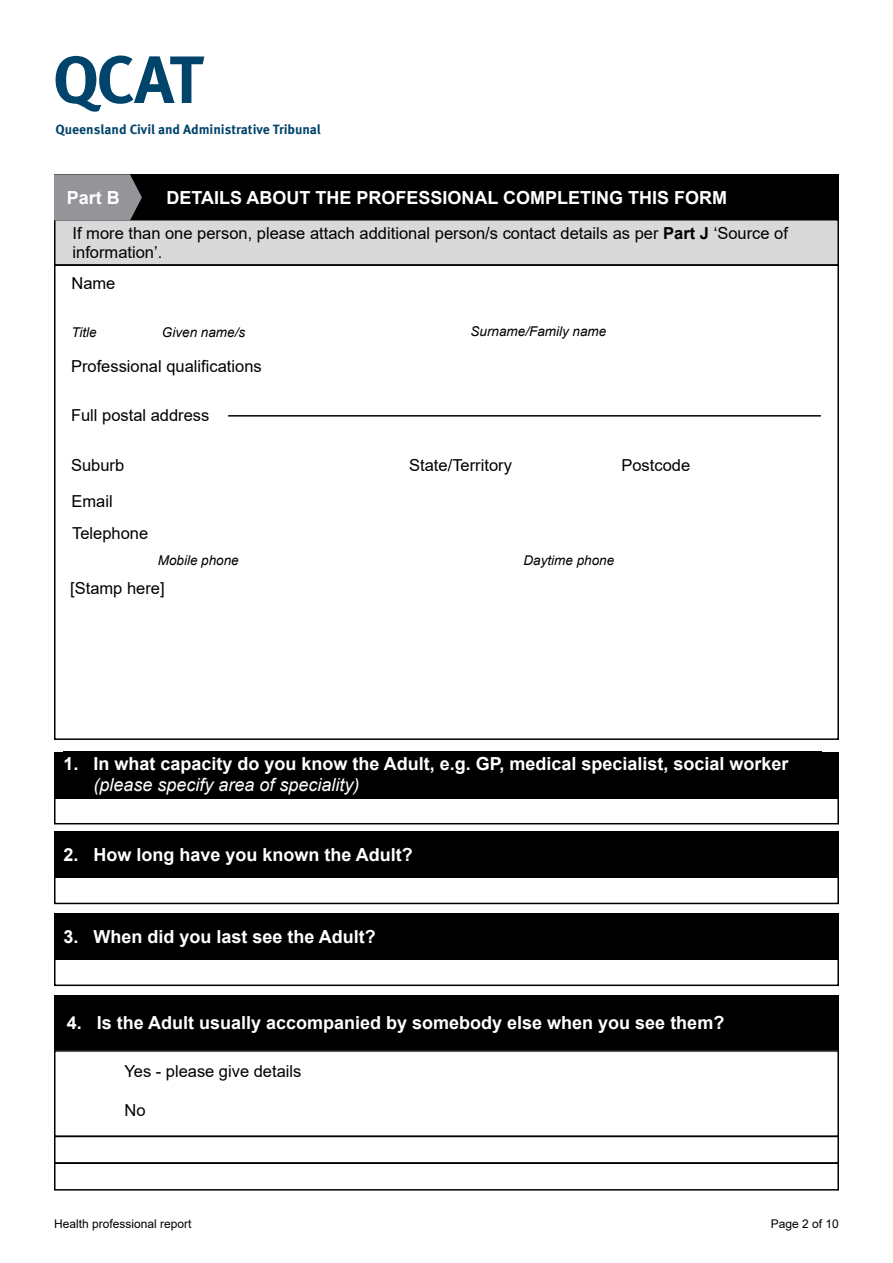
<style>
.page{position:relative;width:893px;height:1263px;background:#fff}
.page>*{position:absolute;margin:0;border:0;box-sizing:border-box;transform-origin:0 0}
.t1{font:700 18px "Arial";color:#fff}
.t2{font:italic 18px "Arial";color:#fff}
.t3{font:16.5px/19.8px "Arial";color:#000}
.t4{font:italic 13.5px "Arial";color:#000}
.t5{font:700 13.35px "Meta OT";letter-spacing:-.005em;color:#00446b}
.t6{font:12px "Arial";color:#000}
.s1{font-weight:700}
</style>
<div class="page">
<svg style="left:56px;top:55px;width:148px;height:57px"></svg>
<div style="left:54px;top:995px;width:785px;height:55px;background:#000"></div>
<div style="left:54px;top:1050px;width:785px;height:87px;border:2px solid #000"></div>
<div style="left:54px;top:1135px;width:785px;height:29px;border:2px solid #000"></div>
<div style="left:54px;top:1162px;width:785px;height:28px;border:2px solid #000"></div>
<div style="left:54px;top:796px;width:785px;height:28px;border:2px solid #000"></div>
<div style="left:54px;top:876px;width:785px;height:28px;border:2px solid #000"></div>
<div style="left:54px;top:958px;width:785px;height:28px;border:2px solid #000"></div>
<div style="left:55px;top:174px;width:784px;height:47px;background:#000"></div>
<div style="left:55px;top:220px;width:783px;height:45px;background:#d9d9d9"></div>
<div style="left:54px;top:219px;width:785px;height:47px;border:2px solid #000"></div>
<svg style="left:54px;top:174px;width:88px;height:46px;background:#88888d"></svg>
<div style="left:54px;top:264px;width:785px;height:476px;border:2px solid #000"></div>
<hr style="left:228px;top:415px;width:593px;height:2px;background:#000">
<div style="left:54px;top:752px;width:785px;height:46px;background:#000"></div>
<div style="left:54px;top:831px;width:785px;height:47px;background:#000"></div>
<div style="left:54px;top:913px;width:785px;height:47px;background:#000"></div>
<p class="t5" style="left:56px;top:121px;width:267px">Queensland Civil and Administrative Tribunal</p>
<p class="t1" style="left:67px;top:185px;width:55px">Part B</p>
<p class="t1" style="left:166px;top:185px;width:562px">DETAILS ABOUT THE PROFESSIONAL COMPLETING THIS FORM</p>
<p class="t3" style="left:73px;top:223px;width:717px">If more than one person, please attach additional person/s contact details as per <span class="s1">Part J</span> ‘Source of information’.</p>
<p class="t1" style="left:69px;top:185px;width:201px">2. Health care provider</p>
<p class="t3" style="left:71px;top:273px;width:46px">Name</p>
<p class="t4" style="left:71px;top:324px;width:27px">Title</p>
<p class="t4" style="left:162px;top:324px;width:85px">Given name/s</p>
<p class="t3" style="left:71px;top:357px;width:192px">Professional qualifications</p>
<p class="t3" style="left:71px;top:405px;width:140px">Full postal address</p>
<p class="t4" style="left:471px;top:322px;width:137px">Surname/Family name</p>
<p class="t3" style="left:71px;top:455px;width:55px">Suburb</p>
<p class="t3" style="left:409px;top:455px;width:104px">State/Territory</p>
<p class="t3" style="left:621px;top:455px;width:70px">Postcode</p>
<p class="t3" style="left:71px;top:491px;width:43px">Email</p>
<p class="t3" style="left:72px;top:523px;width:78px">Telephone</p>
<p class="t3" style="left:70px;top:578px;width:96px">[Stamp here]</p>
<p class="t4" style="left:158px;top:552px;width:83px">Mobile phone</p>
<p class="t4" style="left:523px;top:552px;width:92px">Daytime phone</p>
<p class="t1" style="left:63px;top:751px;width:727px">1. In what capacity do you know the Adult, e.g. GP, medical specialist, social worker</p>
<p class="t2" style="left:93px;top:773px;width:268px">(please specify area of speciality)</p>
<p class="t1" style="left:63px;top:842px;width:351px">2. How long have you known the Adult?</p>
<p class="t1" style="left:63px;top:924px;width:314px">3. When did you last see the Adult?</p>
<p class="t1" style="left:67px;top:1010px;width:659px">4. Is the Adult usually accompanied by somebody else when you see them?</p>
<p class="t3" style="left:124px;top:1061px;width:178px">Yes - please give details</p>
<p class="t3" style="left:124px;top:1100px;width:23px">No</p>
<p class="t6" style="left:54px;top:1215px;width:139px">Health professional report</p>
<p class="t6" style="left:771px;top:1215px;width:70px">Page 2 of 10</p>
</div>
